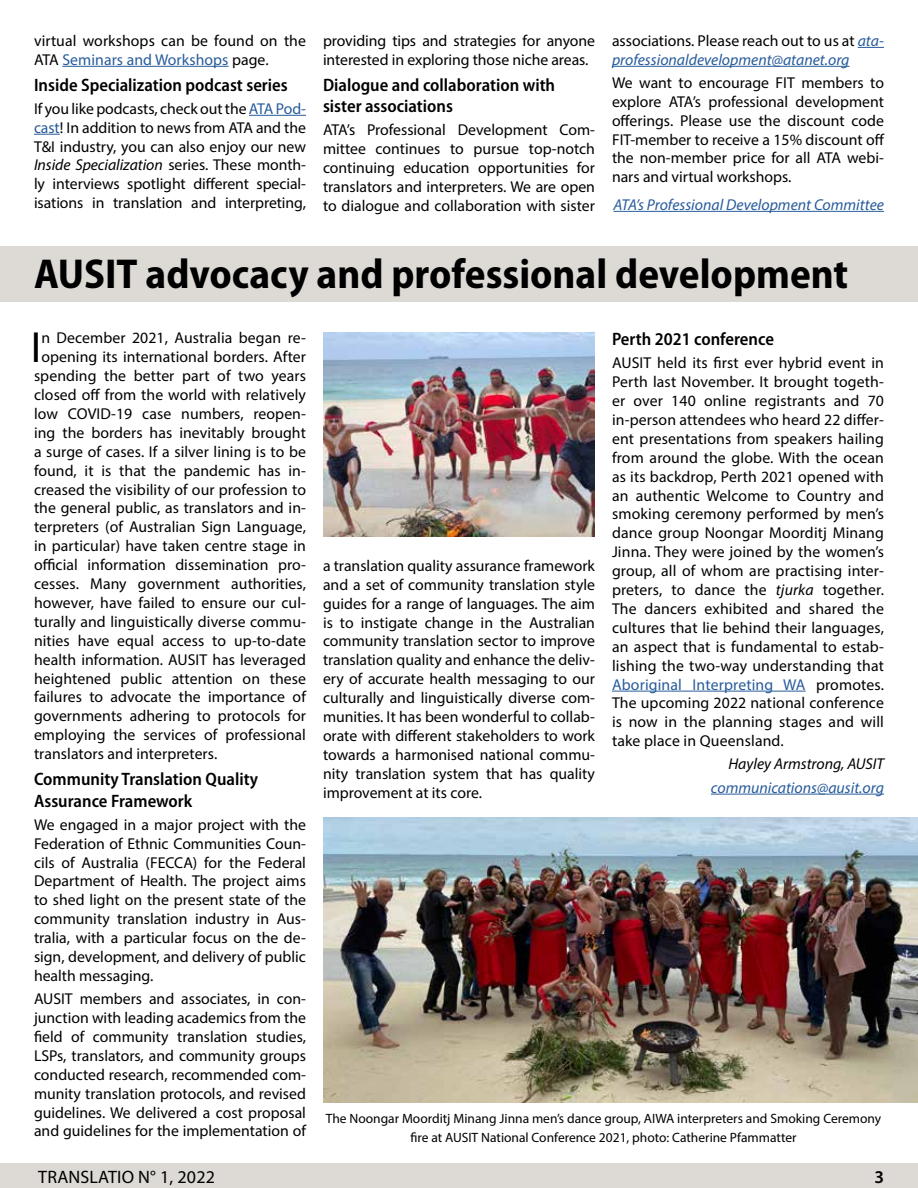
<style>
.page{position:relative;width:918px;height:1188px;background:#fff}
.page>*{position:absolute;margin:0;border:0;box-sizing:border-box;transform-origin:0 0}
.t1{font:43.8px "Myriad Pro";color:#000}
.t2{font:700 semi-condensed 42px "Myriad Pro";color:#000}
.t3{font:600 semi-condensed 18px/21.6px "Myriad Pro";color:#000}
.t4{font:18px "Myriad Pro";letter-spacing:.01em;color:#000}
.t5{font:600 18px "Myriad Pro";color:#000}
.t6{font:15.75px/18.9px "Myriad Pro";letter-spacing:.005em;color:#000;text-align:justify}
.t7{font:italic 15.75px/18.9px "Myriad Pro";color:#275b9b}
.t8{font:italic 15.75px "Myriad Pro";color:#000}
.t9{font:13.5px/18.9px "Myriad Pro";color:#000;text-align:center}
.s1{color:#275b9b}
.s2{font-style:italic}
.s3{font-style:normal;color:#000}
</style>
<div class="page">
<hr style="left:62px;top:66px;width:167px;height:1px;background:#275b9b">
<hr style="left:249px;top:115px;width:57px;height:1px;background:#275b9b">
<svg style="left:34px;top:134px;width:26px;height:1px"></svg>
<div style="left:0;top:247px;width:918px;height:55px;background:#dddad6"></div>
<hr style="left:612px;top:691px;width:194px;height:1px;background:#275b9b">
<hr style="left:711px;top:794px;width:173px;height:1px;background:#275b9b">
<img style="left:323px;top:333px;width:272px;height:204px">
<img style="left:323px;top:818px;width:595px;height:285px">
<svg style="left:858px;top:47px;width:26px;height:1px"></svg>
<hr style="left:612px;top:66px;width:238px;height:1px;background:#275b9b">
<hr style="left:613px;top:211px;width:271px;height:1px;background:#275b9b">
<div style="left:0;top:1164px;width:918px;height:24px;background:#dddad6"></div>
<p class="t6" style="left:34px;top:31px;width:274px">virtual workshops can be found on the<br>ATA <span class="s1">Seminars and Workshops</span> page.</p>
<p class="t3" style="left:34px;top:73px;width:255px">Inside Specialization podcast series</p>
<p class="t6" style="left:34px;top:99px;width:274px">If you like podcasts, check out the <span class="s1">ATA Pod&shy;cast</span>! In addition to news from ATA and the T&amp;I industry, you can also enjoy our new <span class="s2">Inside Specialization</span> series. These month&shy;ly interviews spotlight different special&shy;isations in translation and interpreting,</p>
<p class="t6" style="left:323px;top:31px;width:273px">providing tips and strategies for anyone interested in exploring those niche areas.</p>
<p class="t3" style="left:323px;top:73px;width:234px">Dialogue and collaboration with sister associations</p>
<p class="t6" style="left:323px;top:120px;width:274px">ATA’s Professional Development Com&shy;mittee continues to pursue top-notch continuing education opportunities for translators and interpreters. We are open to dialogue and collaboration with sister</p>
<p class="t7" style="left:612px;top:31px;width:273px"><span class="s3">associations. Please reach out to us at</span> ata&shy;professionaldevelopment@atanet.org</p>
<p class="t6" style="left:612px;top:73px;width:274px">We want to encourage FIT members to explore ATA’s professional development offerings. Please use the discount code FIT-member to receive a 15% discount off the non-member price for all ATA webi&shy;nars and virtual workshops.</p>
<p class="t7" style="left:613px;top:195px;width:272px">ATA’s Professional Development Committee</p>
<h2 class="t2" style="left:34px;top:247px;width:816px">AUSIT advocacy and professional development</h2>
<h1 class="t1" style="left:31px;top:321px;width:12px">I</h1>
<p class="t6" style="left:41px;top:328px;width:266px">n December 2021, Australia began re-</p>
<p class="t3" style="left:612px;top:328px;width:163px">Perth 2021 conference</p>
<p class="t6" style="left:612px;top:353px;width:274px">AUSIT held its first ever hybrid event in Perth last November. It brought togeth&shy;er over 140 online registrants and 70 in-person attendees who heard 22 differ&shy;ent presentations from speakers hailing from around the globe. With the ocean as its backdrop, Perth 2021 opened with an authentic Welcome to Country and smoking ceremony performed by men’s dance group Noongar Moorditj Minang Jinna. They were joined by the women’s group, all of whom are practising inter&shy;preters, to dance the <span class="s2">tjurka</span> together.<br>The dancers exhibited and shared the cultures that lie behind their languages, an aspect that is fundamental to estab&shy;lishing the two-way understanding that <span class="s1">Aboriginal Interpreting WA</span> promotes.<br>The upcoming 2022 national conference is now in the planning stages and will take place in Queensland.</p>
<p class="t8" style="left:728px;top:754px;width:157px">Hayley Armstrong, AUSIT</p>
<p class="t7" style="left:711px;top:778px;width:175px">communications@ausit.org</p>
<p class="t6" style="left:41px;top:347px;width:266px">opening its international borders. After</p>
<p class="t6" style="left:34px;top:366px;width:274px">spending the better part of two years</p>
<p class="t6" style="left:34px;top:385px;width:273px">closed off from the world with relatively</p>
<p class="t6" style="left:34px;top:404px;width:273px">low COVID-19 case numbers, reopen-</p>
<p class="t6" style="left:34px;top:423px;width:273px">ing the borders has inevitably brought</p>
<p class="t6" style="left:34px;top:442px;width:274px">a surge of cases. If a silver lining is to be</p>
<p class="t6" style="left:34px;top:461px;width:273px">found, it is that the pandemic has in-</p>
<p class="t6" style="left:34px;top:480px;width:274px">creased the visibility of our profession to</p>
<p class="t6" style="left:34px;top:499px;width:274px">the general public, as translators and in-</p>
<p class="t6" style="left:34px;top:517px;width:273px">terpreters (of Australian Sign Language,</p>
<p class="t6" style="left:34px;top:536px;width:273px">in particular) have taken centre stage in</p>
<p class="t6" style="left:34px;top:555px;width:273px">official information dissemination pro-</p>
<p class="t6" style="left:34px;top:574px;width:273px">cesses. Many government authorities,</p>
<p class="t6" style="left:34px;top:593px;width:273px">however, have failed to ensure our cul-</p>
<p class="t6" style="left:34px;top:612px;width:273px">turally and linguistically diverse commu-</p>
<p class="t6" style="left:34px;top:631px;width:273px">nities have equal access to up-to-date</p>
<p class="t6" style="left:34px;top:650px;width:273px">health information. AUSIT has leveraged</p>
<p class="t6" style="left:34px;top:669px;width:273px">heightened public attention on these</p>
<p class="t6" style="left:34px;top:688px;width:273px">failures to advocate the importance of</p>
<p class="t6" style="left:34px;top:706px;width:274px">governments adhering to protocols for</p>
<p class="t6" style="left:34px;top:725px;width:273px">employing the services of professional</p>
<p class="t6" style="left:34px;top:744px;width:185px">translators and interpreters.</p>
<p class="t3" style="left:34px;top:768px;width:226px">Community Translation Quality<br>Assurance Framework</p>
<p class="t6" style="left:34px;top:815px;width:274px">We engaged in a major project with the Federation of Ethnic Communities Coun&shy;cils of Australia (FECCA) for the Federal Department of Health. The project aims to shed light on the present state of the community translation industry in Aus&shy;tralia, with a particular focus on the de&shy;sign, development, and delivery of public health messaging.</p>
<p class="t6" style="left:34px;top:989px;width:274px">AUSIT members and associates, in con&shy;junction with leading academics from the field of community translation studies, LSPs, translators, and community groups conducted research, recommended com&shy;munity translation protocols, and revised guidelines. We delivered a cost proposal and guidelines for the implementation of</p>
<p class="t6" style="left:323px;top:556px;width:274px">a translation quality assurance framework and a set of community translation style guides for a range of languages. The aim is to instigate change in the Australian community translation sector to improve translation quality and enhance the deliv&shy;ery of accurate health messaging to our culturally and linguistically diverse com&shy;munities. It has been wonderful to collab&shy;orate with different stakeholders to work towards a harmonised national commu&shy;nity translation system that has quality improvement at its core.</p>
<p class="t9" style="left:326px;top:1108px;width:557px">The Noongar Moorditj Minang Jinna men’s dance group, AIWA interpreters and Smoking Ceremony fire at AUSIT National Conference 2021, photo: Catherine Pfammatter</p>
<p class="t4" style="left:38px;top:1165px;width:178px">TRANSLATIO N° 1, 2022</p>
<p class="t5" style="left:874px;top:1165px;width:11px">3</p>
</div>
